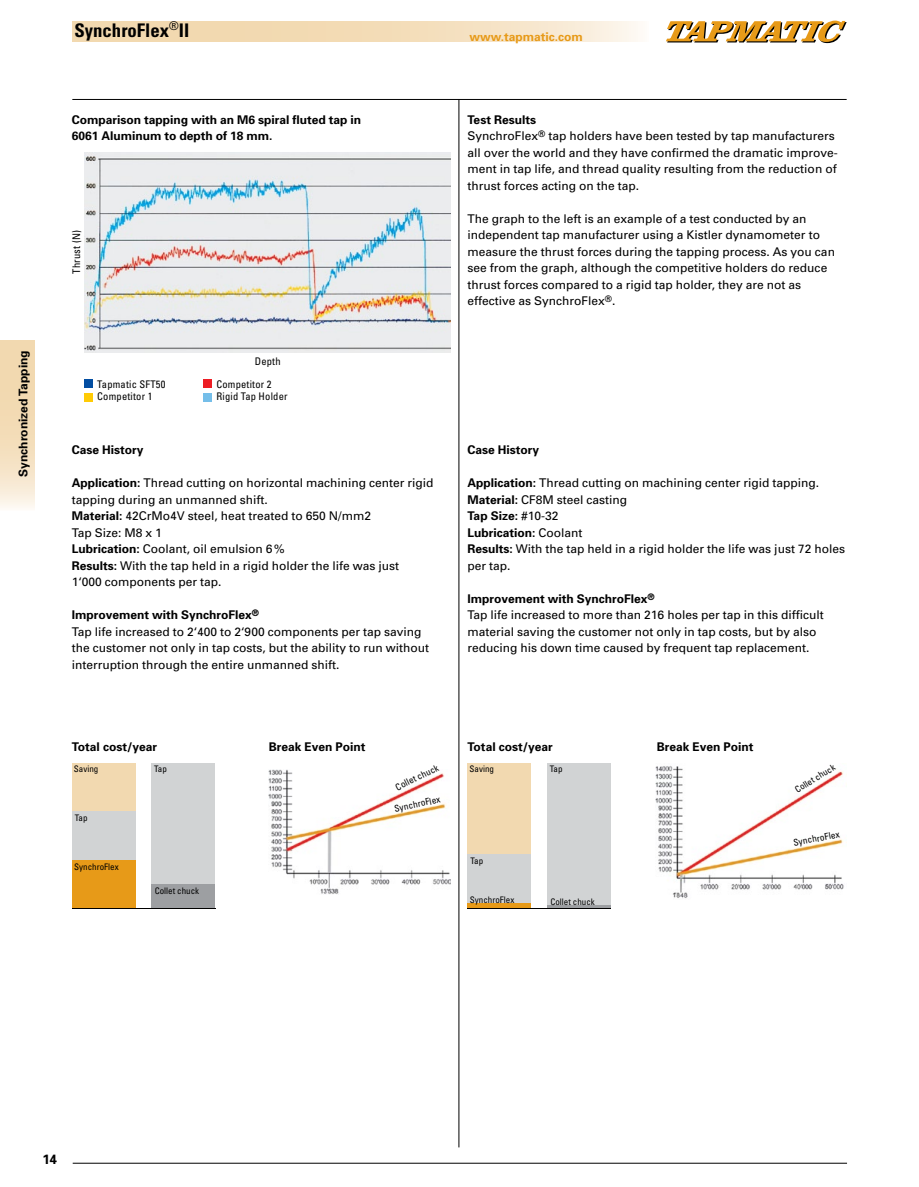
<style>
.page{position:relative;width:919px;height:1187px;background:#fff}
.page>*{position:absolute;margin:0;border:0;box-sizing:border-box;transform-origin:0 0}
.Modellbezeichnung{font:700 condensed 18.75px "Univers";color:#000}
.t1{font:700 13.5px "Univers";color:#000}
.Grundschrift{font:12px/16.5px "Univers";color:#000}
.Zwischentitel{font:700 12px/16.5px "Univers";color:#000}
.Grundschrift-2{font:700 12px "Univers";color:#000}
.Register{font:700 12px "Univers";color:#000}
.t2{font:700 12px "Univers";color:#e79a18}
.Tabelle_condensed{font:condensed 10.5px "Univers";letter-spacing:.02em;color:#000}
.Tabelle_condensed_kl{font:condensed 9.3px "Univers";color:#000}
.Tabelle_condensed_kl-2{font:condensed 9px "Univers";color:#000}
.s1{font-weight:700}
.s2{font-weight:400}
</style>
<div class="page">
<svg style="left:72px;top:21px;width:566px;height:20px;background:#f4dfbd"></svg>
<svg style="left:666px;top:21px;width:180px;height:22px"></svg>
<hr style="left:72px;top:99px;width:774px;height:1px;background:#000">
<svg style="left:0;top:340px;width:34px;height:168px;background:#f4dfbd"></svg>
<hr style="left:73px;top:1162px;width:774px;height:1px;background:#000">
<img style="left:84px;top:152px;width:366px;height:200px">
<div style="left:84px;top:379px;width:9px;height:9px;background:#034ea2"></div>
<div style="left:84px;top:393px;width:9px;height:8px;background:#ffcb05"></div>
<div style="left:204px;top:379px;width:8px;height:9px;background:#ed1d24"></div>
<div style="left:204px;top:393px;width:8px;height:8px;background:#75bee9"></div>
<div style="left:72px;top:763px;width:64px;height:48px;background:#f2d9b0"></div>
<div style="left:72px;top:811px;width:64px;height:49px;background:#d1d3d4"></div>
<div style="left:72px;top:860px;width:64px;height:48px;background:#e79a18"></div>
<div style="left:151px;top:763px;width:64px;height:120px;background:#d1d3d4"></div>
<div style="left:151px;top:883px;width:64px;height:25px;background:#9d9fa2"></div>
<hr style="left:72px;top:908px;width:143px;height:1px;background:#000">
<div style="left:467px;top:762px;width:64px;height:92px;background:#f2d9b0"></div>
<div style="left:467px;top:854px;width:64px;height:48px;background:#d1d3d4"></div>
<div style="left:467px;top:902px;width:64px;height:6px;background:#e79a18"></div>
<div style="left:547px;top:763px;width:64px;height:142px;background:#d1d3d4"></div>
<hr style="left:547px;top:905px;width:64px;height:3px;background:#9d9fa2">
<hr style="left:467px;top:908px;width:144px;height:1px;background:#000">
<img style="left:655px;top:766px;width:189px;height:132px">
<hr style="left:458px;top:99px;width:1px;height:1048px;background:#000">
<img style="left:269px;top:769px;width:181px;height:125px">
<p class="Register" style="left:16px;top:477px;width:128px;rotate:-90deg">Synchronized Tapping</p>
<p class="Modellbezeichnung" style="left:74px;top:19px;width:116px">SynchroFlex<sup>®</sup>II</p>
<p class="Zwischentitel" style="left:72px;top:111px;width:291px">Comparison tapping with an M6 spiral fluted tap in<br>6061 Aluminum to depth of 18 mm.</p>
<p class="Tabelle_condensed" style="left:70px;top:274px;width:45px;rotate:-90deg">Thrust (N)</p>
<p class="Tabelle_condensed" style="left:97px;top:377px;width:70px">Tapmatic SFT50</p>
<p class="Tabelle_condensed" style="left:97px;top:389px;width:57px">Competitor 1</p>
<p class="Tabelle_condensed" style="left:255px;top:354px;width:27px">Depth</p>
<p class="Tabelle_condensed" style="left:216px;top:377px;width:57px">Competitor 2</p>
<p class="Tabelle_condensed" style="left:216px;top:389px;width:73px">Rigid Tap Holder</p>
<p class="Zwischentitel" style="left:72px;top:441px;width:73px">Case History</p>
<p class="Grundschrift" style="left:72px;top:474px;width:363px"><span class="s1">Application:</span> Thread cutting on horizontal machining center rigid tapping during an unmanned shift.</p>
<p class="Grundschrift" style="left:72px;top:507px;width:301px"><span class="s1">Material:</span> 42CrMo4V steel, heat treated to 650 N/mm2</p>
<p class="Grundschrift" style="left:72px;top:524px;width:92px">Tap Size: M8 x 1</p>
<p class="Grundschrift" style="left:72px;top:540px;width:214px"><span class="s1">Lubrication:</span> Coolant, oil emulsion 6%</p>
<p class="Grundschrift" style="left:72px;top:557px;width:329px"><span class="s1">Results:</span> With the tap held in a rigid holder the life was just<br>1‘000 components per tap.</p>
<p class="Zwischentitel" style="left:72px;top:606px;width:189px">Improvement with SynchroFlex<sup>®</sup></p>
<p class="Grundschrift" style="left:72px;top:623px;width:359px">Tap life increased to 2‘400 to 2‘900 components per tap saving the customer not only in tap costs, but the ability to run without interruption through the entire unmanned shift.</p>
<p class="t2" style="left:469px;top:29px;width:115px">www.tapmatic.com</p>
<p class="Zwischentitel" style="left:467px;top:111px;width:70px">Test Results</p>
<p class="Grundschrift" style="left:467px;top:128px;width:372px">SynchroFlex<sup>®</sup> tap holders have been tested by tap manufacturers all over the world and they have confirmed the dramatic improve&shy;ment in tap life, and thread quality resulting from the reduction of thrust forces acting on the tap.</p>
<p class="Grundschrift" style="left:467px;top:210px;width:369px">The graph to the left is an example of a test conducted by an independent tap manufacturer using a Kistler dynamometer to measure the thrust forces during the tapping process. As you can see from the graph, although the competitive holders do reduce thrust forces compared to a rigid tap holder, they are not as effective as SynchroFlex<sup>®</sup>.</p>
<p class="Zwischentitel" style="left:467px;top:441px;width:73px">Case History</p>
<p class="Grundschrift" style="left:467px;top:474px;width:353px"><span class="s1">Application:</span> Thread cutting on machining center rigid tapping.</p>
<p class="Grundschrift" style="left:467px;top:491px;width:161px"><span class="s1">Material:</span> CF8M steel casting</p>
<p class="Grundschrift-2" style="left:467px;top:508px;width:92px">Tap Size: <span class="s2">#10-32</span></p>
<p class="Grundschrift-2" style="left:467px;top:524px;width:117px">Lubrication: <span class="s2">Coolant</span></p>
<p class="Grundschrift" style="left:467px;top:540px;width:379px"><span class="s1">Results:</span> With the tap held in a rigid holder the life was just 72 holes per tap.</p>
<p class="Zwischentitel" style="left:467px;top:589px;width:189px">Improvement with SynchroFlex<sup>®</sup></p>
<p class="Grundschrift" style="left:467px;top:606px;width:358px">Tap life increased to more than 216 holes per tap in this difficult material saving the customer not only in tap costs, but by also reducing his down time caused by frequent tap replacement.</p>
<p class="Zwischentitel" style="left:72px;top:738px;width:87px">Total cost/year</p>
<p class="Tabelle_condensed_kl-2" style="left:74px;top:763px;width:26px">Saving</p>
<p class="Tabelle_condensed_kl-2" style="left:75px;top:812px;width:14px">Tap</p>
<p class="Tabelle_condensed_kl-2" style="left:74px;top:860px;width:46px">SynchroFlex</p>
<p class="Tabelle_condensed_kl-2" style="left:154px;top:762px;width:14px">Tap</p>
<p class="Tabelle_condensed_kl-2" style="left:155px;top:884px;width:46px">Collet chuck</p>
<p class="Zwischentitel" style="left:269px;top:738px;width:98px">Break Even Point</p>
<p class="Tabelle_condensed_kl" style="left:393px;top:782px;width:48px;rotate:-26deg">Collet chuck</p>
<p class="Tabelle_condensed_kl" style="left:393px;top:803px;width:48px;rotate:-12deg">SynchroFlex</p>
<p class="Zwischentitel" style="left:467px;top:738px;width:87px">Total cost/year</p>
<p class="Zwischentitel" style="left:656px;top:738px;width:98px">Break Even Point</p>
<p class="Tabelle_condensed_kl-2" style="left:469px;top:763px;width:26px">Saving</p>
<p class="Tabelle_condensed_kl-2" style="left:792px;top:785px;width:47px;rotate:-32deg">Collet chuck</p>
<p class="Tabelle_condensed_kl-2" style="left:550px;top:762px;width:14px">Tap</p>
<p class="Tabelle_condensed_kl-2" style="left:470px;top:854px;width:14px">Tap</p>
<p class="Tabelle_condensed_kl-2" style="left:470px;top:894px;width:46px">SynchroFlex</p>
<p class="Tabelle_condensed_kl-2" style="left:550px;top:896px;width:46px">Collet chuck</p>
<p class="Tabelle_condensed_kl" style="left:792px;top:837px;width:48px;rotate:-11deg">SynchroFlex</p>
<p class="t1" style="left:43px;top:1150px;width:16px">14</p>
</div>
